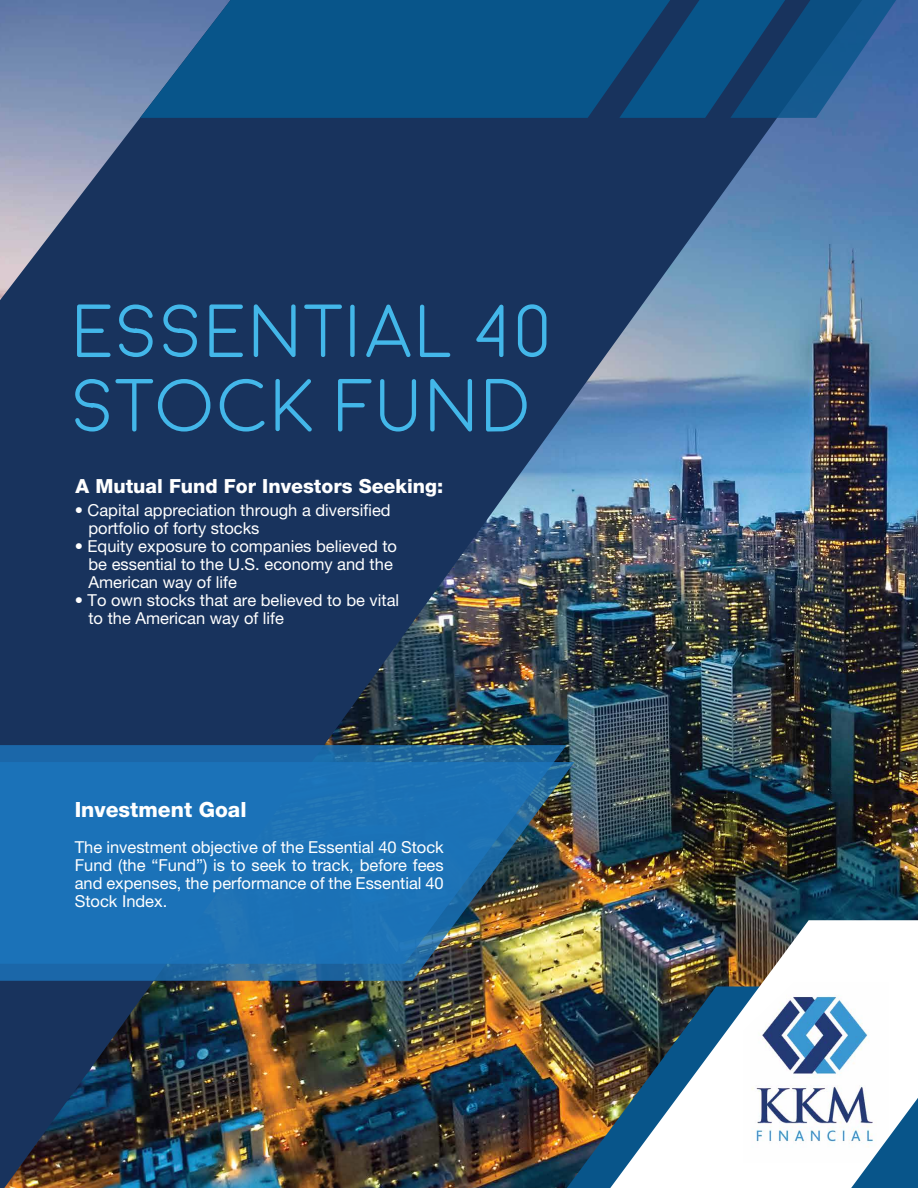
<style>
.page{position:relative;width:918px;height:1188px;background:#fff}
.page>*{position:absolute;margin:0;border:0;box-sizing:border-box;transform-origin:0 0}
.t1{font:300 75px/74.4px "Moon";color:#43b7e9}
.t2{font:800 21px "Helvetica Neue LT Pro";color:#fff}
.t3{font:800 19.5px "Helvetica Neue LT Pro";color:#fff}
.t4{font:16.5px/18px "Helvetica Neue LT Pro";color:#fff}
</style>
<div class="page">
<img style="left:862px;top:0;width:56px;height:920px">
<img style="left:0;top:0;width:862px;height:1188px">
<svg style="left:670px;top:0;width:234px;height:118px;background:#185488"></svg>
<img style="left:0;top:762px;width:574px;height:219px">
<svg style="left:0;top:745px;width:567px;height:219px;background:#2570a8"></svg>
<img style="left:567px;top:986px;width:43px;height:202px">
<img style="left:610px;top:920px;width:308px;height:268px">
<img style="left:744px;top:982px;width:144px;height:180px">
<svg style="left:140px;top:0;width:530px;height:118px;background:#11578b"></svg>
<svg style="left:838px;top:1080px;width:80px;height:108px"></svg>
<h1 class="t1" style="left:73px;top:296px;width:480px">ESSENTIAL 40<br>STOCK FUND</h1>
<p class="t3" style="left:76px;top:474px;width:369px">A Mutual Fund For Investors Seeking:</p>
<p class="t4" style="left:88px;top:501px;width:304px;text-indent:-14px">• Capital appreciation through a diversified portfolio of forty stocks</p>
<p class="t4" style="left:88px;top:537px;width:310px;text-indent:-14px">• Equity exposure to companies believed to be essential to the U.S. economy and the<br>American way of life</p>
<p class="t4" style="left:88px;top:591px;width:312px;text-indent:-14px">• To own stocks that are believed to be vital to the American way of life</p>
<p class="t2" style="left:75px;top:797px;width:173px">Investment Goal</p>
<p class="t4" style="left:75px;top:837px;width:371px;text-align:justify">The investment objective of the Essential 40 Stock Fund (the “Fund”) is to seek to track, before fees and expenses, the performance of the Essential 40<br>Stock Index.</p>
</div>
